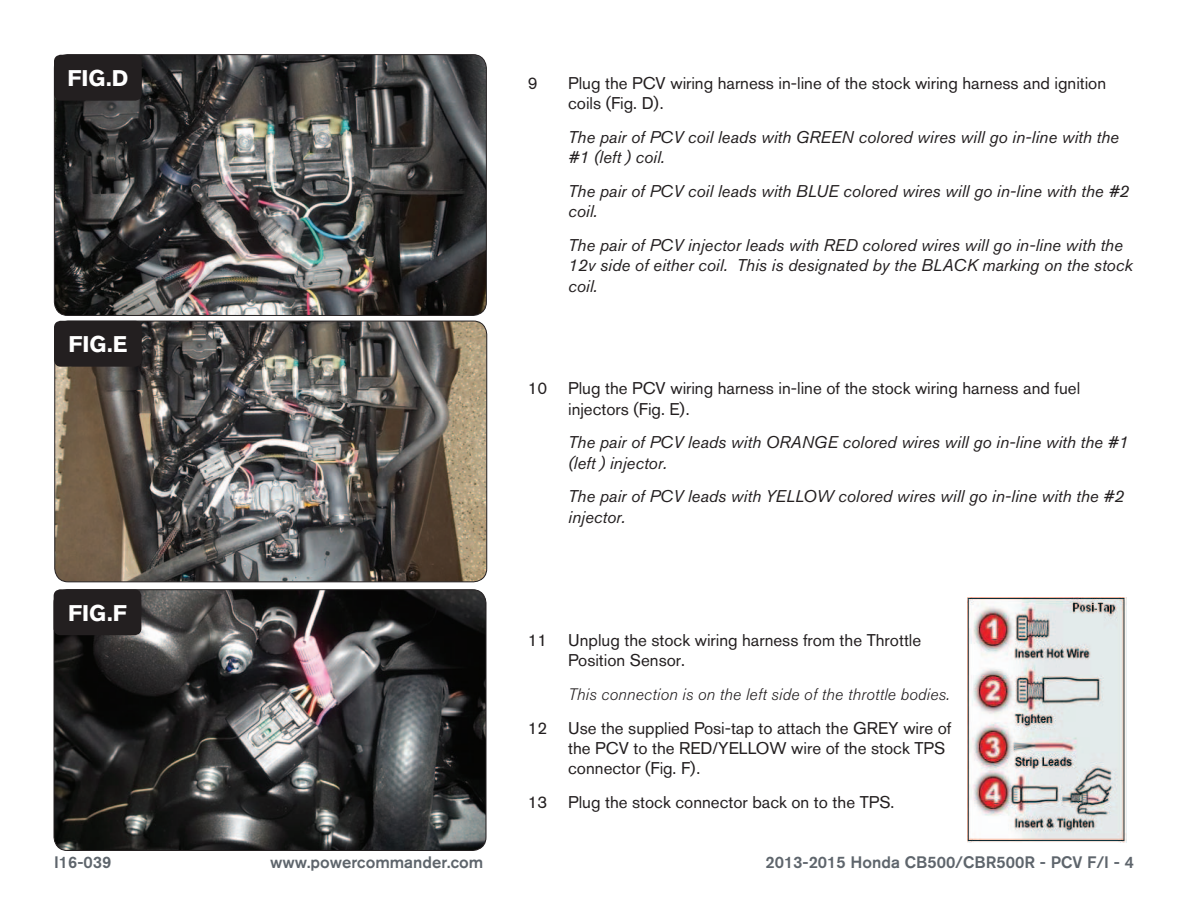
<style>
.page{position:relative;width:1188px;height:918px;background:#fff}
.page>*{position:absolute;margin:0;border:0;box-sizing:border-box;transform-origin:0 0}
.t1{font:700 22.5px "Akzidenz Grotesk BQ";color:#fff}
.Body_copy{font:italic 16.8px/20.2px "Akzidenz Grotesk BQ";color:#231f20}
.Body_copy-2{font:16.8px/20.2px "Akzidenz Grotesk BQ";color:#231f20}
.t2{font:500 16.5px "Akzidenz Grotesk BQ";color:#5e656c}
.Body_copy-3{font:italic 300 16.5px "Akzidenz Grotesk BQ";letter-spacing:.01em;color:#231f20}
</style>
<div class="page">
<img style="left:54px;top:590px;width:432px;height:260px">
<div style="left:54px;top:589px;width:432px;height:262px;border:1px solid #231f20;border-radius:14px"></div>
<img style="left:55px;top:321px;width:432px;height:261px">
<div style="left:54px;top:321px;width:433px;height:261px;border:1px solid #231f20;border-radius:14px"></div>
<img style="left:54px;top:55px;width:432px;height:260px">
<div style="left:54px;top:54px;width:433px;height:262px;border:1px solid #231f20;border-radius:14px"></div>
<div style="left:54px;top:55px;width:88px;height:46px;background:#231f20;border-radius:7px"></div>
<div style="left:54px;top:321px;width:88px;height:46px;background:#231f20;border-radius:7px"></div>
<div style="left:54px;top:589px;width:87px;height:46px;background:#231f20;border-radius:7px"></div>
<img style="left:968px;top:597px;width:158px;height:246px">
<p class="t1" style="left:67px;top:65px;width:62px">FIG.D</p>
<p class="Body_copy-2" style="left:528px;top:73px;width:11px">9</p>
<p class="Body_copy-2" style="left:568px;top:73px;width:540px">Plug the PCV wiring harness in-line of the stock wiring harness and ignition coils (Fig. D).</p>
<p class="Body_copy" style="left:568px;top:127px;width:552px">The pair of PCV coil leads with GREEN colored wires will go in-line with the #1 (left ) coil.</p>
<p class="Body_copy" style="left:568px;top:181px;width:563px">The pair of PCV coil leads with BLUE colored wires will go in-line with the #2 coil.</p>
<p class="Body_copy" style="left:568px;top:235px;width:566px">The pair of PCV injector leads with RED colored wires will go in-line with the<br>12v side of either coil. This is designated by the BLACK marking on the stock coil.</p>
<p class="t1" style="left:68px;top:331px;width:61px">FIG.E</p>
<p class="t1" style="left:68px;top:600px;width:60px">FIG.F</p>
<p class="Body_copy-2" style="left:568px;top:378px;width:514px;text-indent:-40px">10 Plug the PCV wiring harness in-line of the stock wiring harness and fuel injectors (Fig. E).</p>
<p class="Body_copy" style="left:568px;top:432px;width:562px">The pair of PCV leads with ORANGE colored wires will go in-line with the #1 (left ) injector.</p>
<p class="Body_copy" style="left:568px;top:486px;width:558px">The pair of PCV leads with YELLOW colored wires will go in-line with the #2 injector.</p>
<p class="Body_copy-2" style="left:568px;top:630px;width:355px;text-indent:-40px">11 Unplug the stock wiring harness from the Throttle<br>Position Sensor.</p>
<p class="Body_copy-3" style="left:568px;top:685px;width:383px">This connection is on the left side of the throttle bodies.</p>
<p class="Body_copy-2" style="left:568px;top:718px;width:385px;text-indent:-40px">12 Use the supplied Posi-tap to attach the GREY wire of the PCV to the RED/YELLOW wire of the stock TPS connector (Fig. F).</p>
<p class="Body_copy-2" style="left:528px;top:792px;width:368px">13 Plug the stock connector back on to the TPS.</p>
<p class="t2" style="left:54px;top:852px;width:59px">I16-039</p>
<p class="t2" style="left:270px;top:852px;width:215px">www.powercommander.com</p>
<p class="t2" style="left:765px;top:852px;width:370px">2013-2015 Honda CB500/CBR500R - PCV F/I - 4</p>
</div>
